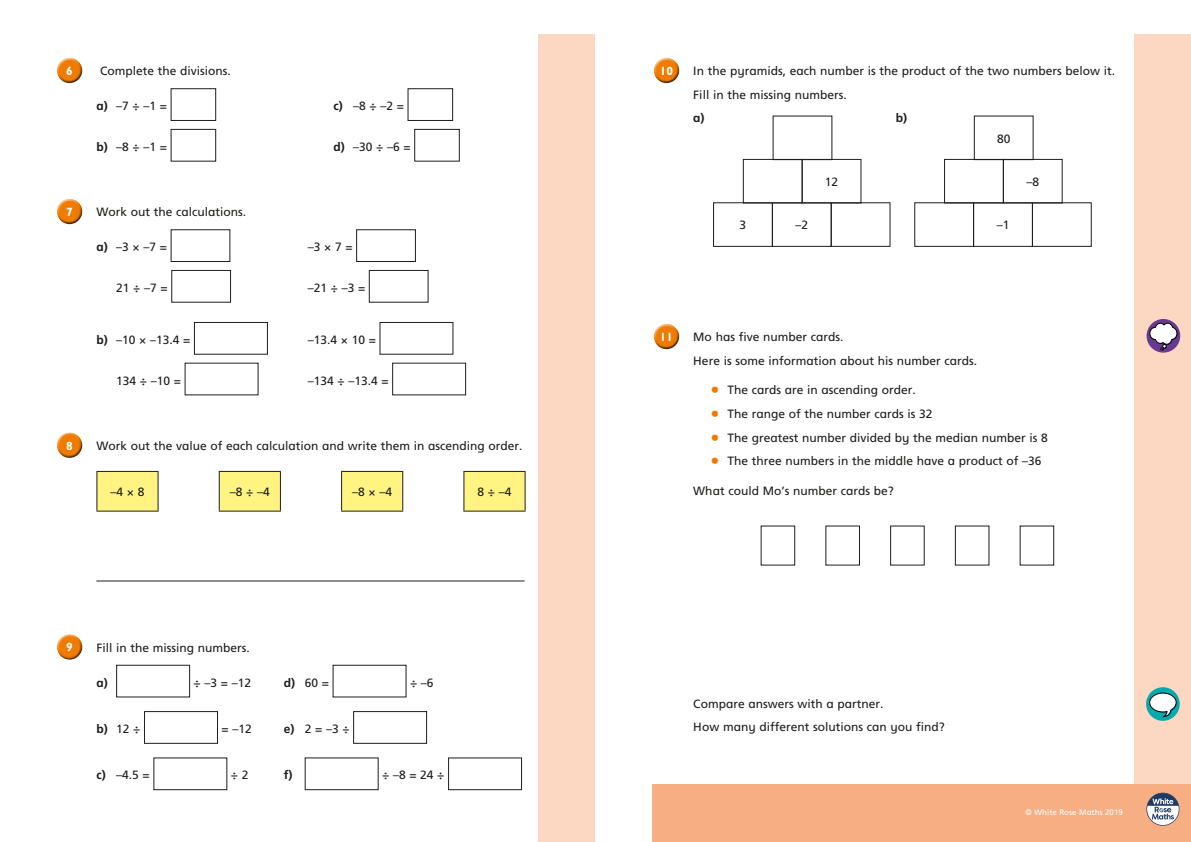
<style>
.page{position:relative;width:1191px;height:842px;background:#fff}
.page>*{position:absolute;margin:0;border:0;box-sizing:border-box;transform-origin:0 0}
.t1{font:12px/23.7px "Frutiger Inf";color:#1d1d1b}
.t2{font:700 12px "Gill Infant";color:#fff}
.t3{font:700 12px "Frutiger Inf";color:#1d1d1b}
.t4{font:8px "Frutiger Inf";color:#fff}
.s1{font-weight:700}
.s2{font-size:18px;color:#ef7b00}
</style>
<div class="page">
<div style="left:539px;top:34px;width:99px;height:808px;background:#fcd8c2"></div>
<div style="left:595px;top:0;width:48px;height:842px;background:#fff"></div>
<div style="left:1134px;top:34px;width:57px;height:808px;background:#fcd8c2"></div>
<div style="left:57px;top:57px;width:26px;height:21px;background:#fff;opacity:.75"></div>
<div style="left:57px;top:61px;width:27px;height:23px;background:#1d1d1b;opacity:.75"></div>
<div style="left:171px;top:88px;width:45px;height:33px;border:1px solid #1d1d1b"></div>
<div style="left:171px;top:129px;width:45px;height:33px;border:1px solid #1d1d1b"></div>
<div style="left:408px;top:88px;width:45px;height:33px;border:1px solid #1d1d1b"></div>
<div style="left:414px;top:129px;width:46px;height:33px;border:1px solid #1d1d1b"></div>
<hr style="left:96px;top:581px;width:428px;height:1px;background:#1d1d1b">
<div style="left:57px;top:198px;width:26px;height:21px;background:#fff;opacity:.75"></div>
<div style="left:57px;top:202px;width:27px;height:23px;background:#1d1d1b;opacity:.75"></div>
<div style="left:171px;top:229px;width:59px;height:33px;border:1px solid #1d1d1b"></div>
<div style="left:356px;top:229px;width:60px;height:33px;border:1px solid #1d1d1b"></div>
<div style="left:171px;top:270px;width:60px;height:33px;border:1px solid #1d1d1b"></div>
<div style="left:369px;top:270px;width:59px;height:33px;border:1px solid #1d1d1b"></div>
<div style="left:194px;top:322px;width:74px;height:33px;border:1px solid #1d1d1b"></div>
<div style="left:379px;top:322px;width:74px;height:33px;border:1px solid #1d1d1b"></div>
<div style="left:392px;top:363px;width:74px;height:32px;border:1px solid #1d1d1b"></div>
<div style="left:57px;top:432px;width:26px;height:20px;background:#fff;opacity:.75"></div>
<div style="left:57px;top:436px;width:27px;height:23px;background:#1d1d1b;opacity:.75"></div>
<svg style="left:97px;top:471px;width:427px;height:40px"></svg>
<hr style="left:96px;top:471px;width:63px;height:1px;background:#1d1d1b">
<hr style="left:96px;top:472px;width:1px;height:39px;background:#1d1d1b">
<hr style="left:158px;top:472px;width:1px;height:39px;background:#1d1d1b">
<hr style="left:219px;top:471px;width:62px;height:1px;background:#1d1d1b">
<hr style="left:219px;top:472px;width:1px;height:39px;background:#1d1d1b">
<hr style="left:280px;top:472px;width:1px;height:39px;background:#1d1d1b">
<hr style="left:341px;top:471px;width:62px;height:1px;background:#1d1d1b">
<hr style="left:341px;top:472px;width:1px;height:39px;background:#1d1d1b">
<hr style="left:402px;top:472px;width:1px;height:39px;background:#1d1d1b">
<hr style="left:463px;top:471px;width:62px;height:1px;background:#1d1d1b">
<hr style="left:463px;top:472px;width:1px;height:39px;background:#1d1d1b">
<hr style="left:524px;top:472px;width:1px;height:39px;background:#1d1d1b">
<hr style="left:96px;top:511px;width:63px;height:1px;background:#1d1d1b">
<hr style="left:219px;top:511px;width:62px;height:1px;background:#1d1d1b">
<hr style="left:341px;top:511px;width:62px;height:1px;background:#1d1d1b">
<hr style="left:463px;top:511px;width:62px;height:1px;background:#1d1d1b">
<div style="left:57px;top:634px;width:26px;height:20px;background:#fff;opacity:.75"></div>
<div style="left:57px;top:638px;width:27px;height:23px;background:#1d1d1b;opacity:.75"></div>
<div style="left:116px;top:665px;width:74px;height:32px;border:1px solid #1d1d1b"></div>
<div style="left:333px;top:665px;width:73px;height:32px;border:1px solid #1d1d1b"></div>
<div style="left:144px;top:711px;width:74px;height:33px;border:1px solid #1d1d1b"></div>
<div style="left:353px;top:711px;width:74px;height:33px;border:1px solid #1d1d1b"></div>
<div style="left:153px;top:757px;width:74px;height:33px;border:1px solid #1d1d1b"></div>
<div style="left:305px;top:757px;width:73px;height:33px;border:1px solid #1d1d1b"></div>
<div style="left:448px;top:757px;width:74px;height:33px;border:1px solid #1d1d1b"></div>
<div style="left:652px;top:785px;width:539px;height:57px;background:#f7ae83"></div>
<svg style="left:1146px;top:793px;width:33px;height:33px"></svg>
<svg style="left:1146px;top:319px;width:34px;height:34px"></svg>
<svg style="left:1149px;top:323px;width:28px;height:27px"></svg>
<div style="left:653px;top:57px;width:27px;height:21px;background:#fff;opacity:.75"></div>
<div style="left:653px;top:61px;width:27px;height:23px;background:#1d1d1b;opacity:.75"></div>
<div style="left:713px;top:202px;width:59px;height:45px;border:1px solid #1d1d1b"></div>
<div style="left:772px;top:202px;width:59px;height:45px;border:1px solid #1d1d1b"></div>
<div style="left:743px;top:159px;width:59px;height:44px;border:1px solid #1d1d1b"></div>
<div style="left:831px;top:202px;width:59px;height:45px;border:1px solid #1d1d1b"></div>
<div style="left:801px;top:159px;width:60px;height:44px;border:1px solid #1d1d1b"></div>
<div style="left:772px;top:116px;width:60px;height:44px;border:1px solid #1d1d1b"></div>
<div style="left:914px;top:202px;width:60px;height:45px;border:1px solid #1d1d1b"></div>
<div style="left:973px;top:202px;width:59px;height:45px;border:1px solid #1d1d1b"></div>
<div style="left:944px;top:159px;width:59px;height:44px;border:1px solid #1d1d1b"></div>
<div style="left:1032px;top:202px;width:59px;height:45px;border:1px solid #1d1d1b"></div>
<div style="left:1003px;top:159px;width:59px;height:44px;border:1px solid #1d1d1b"></div>
<div style="left:974px;top:116px;width:59px;height:44px;border:1px solid #1d1d1b"></div>
<div style="left:653px;top:323px;width:27px;height:21px;background:#fff;opacity:.75"></div>
<div style="left:653px;top:327px;width:27px;height:23px;background:#1d1d1b;opacity:.75"></div>
<svg style="left:1146px;top:687px;width:33px;height:34px"></svg>
<svg style="left:1149px;top:693px;width:27px;height:24px"></svg>
<p class="t2" style="left:66px;top:64px;width:8px">6</p>
<p class="t1" style="left:100px;top:59px;width:132px">Complete the divisions.</p>
<p class="t1" style="left:96px;top:94px;width:72px"><span class="s1">a)</span> –7 ÷ –1 =</p>
<p class="t1" style="left:96px;top:135px;width:72px"><span class="s1">b)</span> –8 ÷ –1 =</p>
<p class="t1" style="left:333px;top:94px;width:72px"><span class="s1">c)</span> –8 ÷ –2 =</p>
<p class="t1" style="left:333px;top:135px;width:79px"><span class="s1">d)</span> –30 ÷ –6 =</p>
<p class="t2" style="left:66px;top:205px;width:8px">7</p>
<p class="t1" style="left:96px;top:200px;width:151px">Work out the calculations.</p>
<p class="t1" style="left:96px;top:235px;width:72px"><span class="s1">a)</span> –3 × –7 =</p>
<p class="t1" style="left:308px;top:235px;width:46px">–3 × 7 =</p>
<p class="t1" style="left:116px;top:276px;width:53px">21 ÷ –7 =</p>
<p class="t1" style="left:308px;top:276px;width:59px">–21 ÷ –3 =</p>
<p class="t1" style="left:96px;top:328px;width:95px"><span class="s1">b)</span> –10 × –13.4 =</p>
<p class="t1" style="left:308px;top:328px;width:70px">–13.4 × 10 =</p>
<p class="t1" style="left:116px;top:368px;width:66px">134 ÷ –10 =</p>
<p class="t1" style="left:308px;top:368px;width:82px">–134 ÷ –13.4 =</p>
<p class="t2" style="left:66px;top:438px;width:8px">8</p>
<p class="t1" style="left:96px;top:434px;width:428px">Work out the value of each calculation and write them in ascending order.</p>
<p class="t1" style="left:111px;top:480px;width:35px">–4 × 8</p>
<p class="t1" style="left:230px;top:480px;width:41px">–8 ÷ –4</p>
<p class="t1" style="left:352px;top:480px;width:41px">–8 × –4</p>
<p class="t1" style="left:477px;top:480px;width:35px">8 ÷ –4</p>
<p class="t2" style="left:66px;top:640px;width:8px">9</p>
<p class="t1" style="left:96px;top:635px;width:155px">Fill in the missing numbers.</p>
<p class="t3" style="left:96px;top:675px;width:13px">a)</p>
<p class="t1" style="left:194px;top:670px;width:59px">÷ –3 = –12</p>
<p class="t1" style="left:284px;top:670px;width:47px"><span class="s1">d)</span> 60 =</p>
<p class="t1" style="left:410px;top:670px;width:25px">÷ –6</p>
<p class="t1" style="left:96px;top:717px;width:46px"><span class="s1">b)</span> 12 ÷</p>
<p class="t1" style="left:221px;top:717px;width:32px">= –12</p>
<p class="t1" style="left:284px;top:717px;width:67px"><span class="s1">e)</span> 2 = –3 ÷</p>
<p class="t1" style="left:96px;top:763px;width:55px"><span class="s1">c)</span> –4.5 =</p>
<p class="t1" style="left:231px;top:763px;width:19px">÷ 2</p>
<p class="t3" style="left:284px;top:768px;width:10px">f)</p>
<p class="t1" style="left:382px;top:763px;width:64px">÷ –8 = 24 ÷</p>
<p class="t2" style="left:660px;top:64px;width:15px">10</p>
<p class="t1" style="left:693px;top:59px;width:423px">In the pyramids, each number is the product of the two numbers below it.<br>Fill in the missing numbers.</p>
<p class="t3" style="left:693px;top:111px;width:13px">a)</p>
<p class="t3" style="left:895px;top:111px;width:13px">b)</p>
<p class="t1" style="left:739px;top:213px;width:8px">3</p>
<p class="t1" style="left:795px;top:213px;width:14px">–2</p>
<p class="t1" style="left:825px;top:170px;width:15px">12</p>
<p class="t1" style="left:997px;top:126px;width:15px">80</p>
<p class="t1" style="left:996px;top:213px;width:14px">–1</p>
<p class="t1" style="left:1026px;top:170px;width:14px">–8</p>
<p class="t2" style="left:660px;top:330px;width:15px">11</p>
<p class="t1" style="left:693px;top:325px;width:285px">Mo has five number cards.<br>Here is some information about his number cards.</p>
<p class="t1" style="left:710px;top:378px;width:207px"><span class="s2">•</span> The cards are in ascending order.</p>
<p class="t1" style="left:710px;top:402px;width:224px"><span class="s2">•</span> The range of the number cards is 32</p>
<p class="t1" style="left:710px;top:425px;width:339px"><span class="s2">•</span> The greatest number divided by the median number is 8</p>
<p class="t1" style="left:710px;top:449px;width:333px"><span class="s2">•</span> The three numbers in the middle have a product of –36</p>
<p class="t1" style="left:693px;top:478px;width:202px">What could Mo’s number cards be?</p>
<p class="t1" style="left:693px;top:691px;width:253px">Compare answers with a partner.<br>How many different solutions can you find?</p>
<p class="t4" style="left:1025px;top:808px;width:99px">© White Rose Maths 2019</p>
</div>
